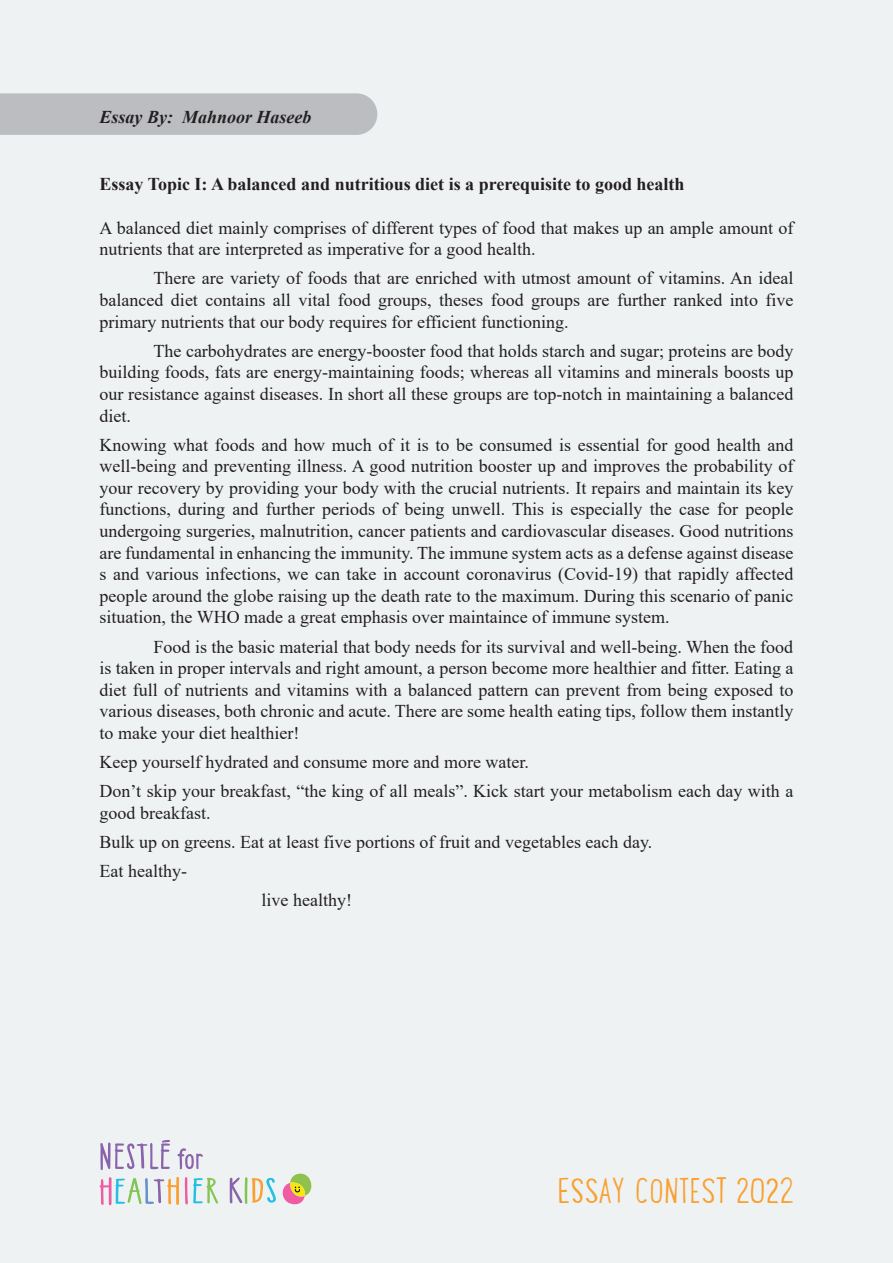
<style>
.page{position:relative;width:893px;height:1263px;background:#eff2f3}
.page>*{position:absolute;margin:0;border:0;box-sizing:border-box;transform-origin:0 0}
.t1{font:300 37.5px "Lunch Box";color:#f9a030}
.t2{font:18px/21.6px "Times New Roman";color:#231f20;text-align:justify}
.t3{font:700 18px "Times New Roman";color:#231f20}
.t4{font:italic 700 18px "Times New Roman";color:#231f20}
</style>
<div class="page">
<div style="left:0;top:93px;width:377px;height:42px;background:#bcbdc0"></div>
<svg style="left:99px;top:1177px;width:80px;height:28px"></svg>
<svg style="left:185px;top:1177px;width:33px;height:28px"></svg>
<svg style="left:100px;top:1140px;width:70px;height:30px"></svg>
<svg style="left:177px;top:1148px;width:26px;height:21px"></svg>
<svg style="left:230px;top:1173px;width:82px;height:32px"></svg>
<p class="t4" style="left:100px;top:105px;width:214px">Essay By: Mahnoor Haseeb</p>
<p class="t3" style="left:100px;top:171px;width:586px">Essay Topic I: A balanced and nutritious diet is a prerequisite to good health</p>
<p class="t2" style="left:100px;top:216px;width:695px">A balanced diet mainly comprises of different types of food that makes up an ample amount of nutrients that are interpreted as imperative for a good health.</p>
<p class="t2" style="left:100px;top:267px;width:695px;text-indent:54px">There are variety of foods that are enriched with utmost amount of vitamins. An ideal balanced diet contains all vital food groups, theses food groups are further ranked into five primary nutrients that our body requires for efficient functioning.</p>
<p class="t2" style="left:100px;top:339px;width:695px;text-indent:54px">The carbohydrates are energy-booster food that holds starch and sugar; proteins are body building foods, fats are energy-maintaining foods; whereas all vitamins and minerals boosts up our resistance against diseases. In short all these groups are top-notch in maintaining a balanced diet.</p>
<p class="t2" style="left:100px;top:433px;width:695px">Knowing what foods and how much of it is to be consumed is essential for good health and well-being and preventing illness. A good nutrition booster up and improves the probability of your recovery by providing your body with the crucial nutrients. It repairs and maintain its key functions, during and further periods of being unwell. This is especially the case for people undergoing surgeries, malnutrition, cancer patients and cardiovascular diseases. Good nutritions are fundamental in enhancing the immunity. The immune system acts as a defense against disease s and various infections, we can take in account coronavirus (Covid-19) that rapidly affected people around the globe raising up the death rate to the maximum. During this scenario of panic situation, the WHO made a great emphasis over maintaince of immune system.</p>
<p class="t2" style="left:100px;top:635px;width:695px;text-indent:54px">Food is the basic material that body needs for its survival and well-being. When the food is taken in proper intervals and right amount, a person become more healthier and fitter. Eating a diet full of nutrients and vitamins with a balanced pattern can prevent from being exposed to various diseases, both chronic and acute. There are some health eating tips, follow them instantly to make your diet healthier!</p>
<p class="t2" style="left:100px;top:747px;width:695px;line-height:29.1px">Keep yourself hydrated and consume more and more water.<br>Don’t skip your breakfast, “the king of all meals”. Kick start your metabolism each day with a</p>
<p class="t2" style="left:100px;top:801px;width:112px">good breakfast.</p>
<p class="t2" style="left:100px;top:830px;width:554px">Bulk up on greens. Eat at least five portions of fruit and vegetables each day.</p>
<p class="t2" style="left:100px;top:860px;width:89px">Eat healthy-</p>
<p class="t2" style="left:262px;top:889px;width:92px">live healthy!</p>
<h1 class="t1" style="left:558px;top:1167px;width:237px">ESSAY CONTEST 2022</h1>
</div>
